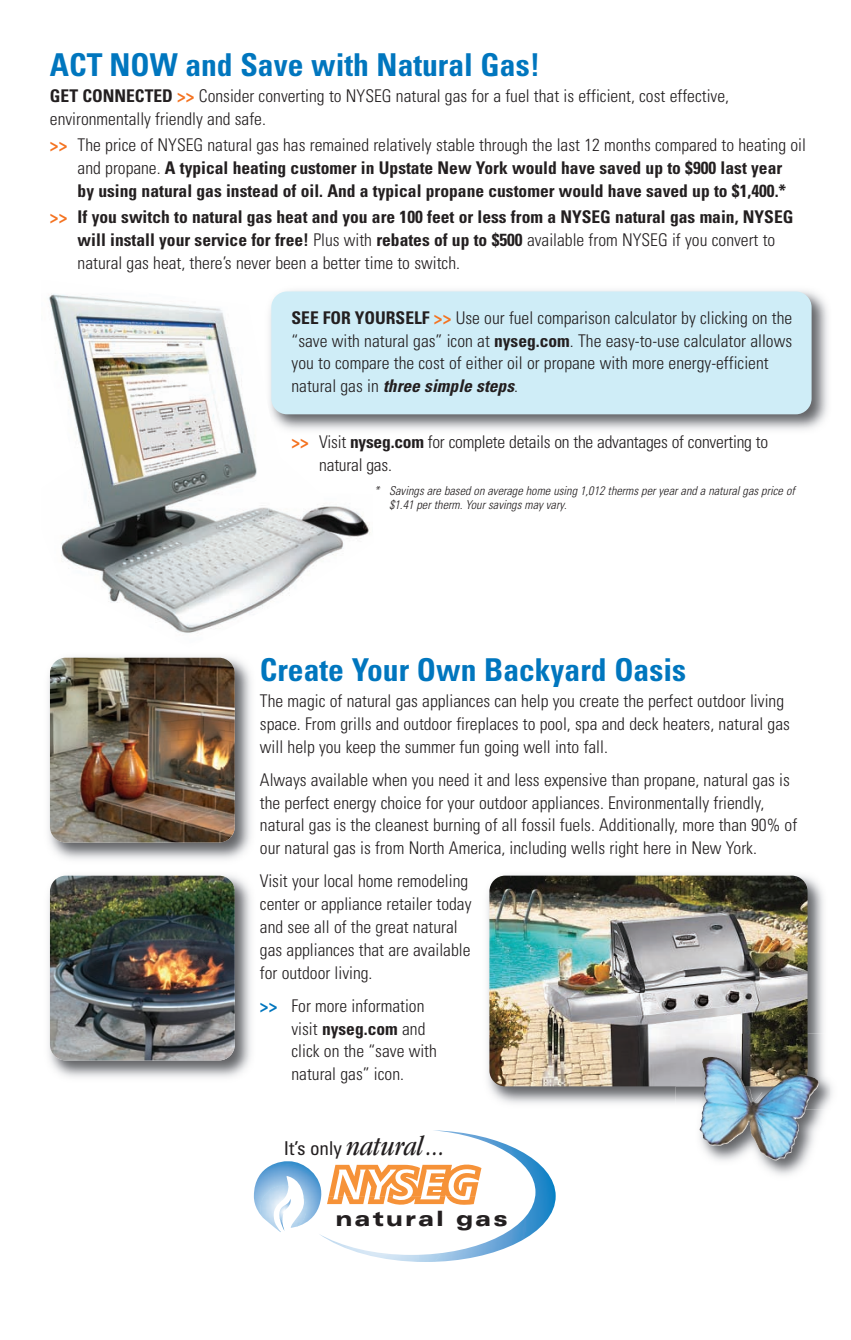
<style>
.page{position:relative;width:851px;height:1340px;background:#fff}
.page>*{position:absolute;margin:0;border:0;box-sizing:border-box;transform-origin:0 0}
.t1{font:700 condensed 31.5px "Univers";color:#0076be}
.t2{font:italic condensed 28.18px "Garamond";color:#231f20}
.t3{font:900 expanded 21.18px "Univers";letter-spacing:.1em;color:#231f20}
.t4{font:300 condensed 17.5px/22.8px "Univers";color:#231f20}
.t5{font:700 condensed 17.5px/22.8px "Univers";color:#231f20;text-align:center}
.t6{font:italic 300 condensed 12.25px/14px "Univers";color:#231f20}
.s1{font-weight:700}
.s2{font-weight:700;color:#f47321}
.s3{color:#f47321}
.s4{font-weight:300}
.s5{font-weight:700;font-style:italic}
.s6{font-style:normal}
.s7{font-weight:700;color:#0076be}
.s8{font-family:"Univers";font-style:normal;font-size:19.07px}
</style>
<div class="page">
<img style="left:434px;top:1130px;width:121px;height:131px">
<img style="left:320px;top:1231px;width:123px;height:30px">
<svg style="left:327px;top:1161px;width:154px;height:46px"></svg>
<img style="left:254px;top:1161px;width:69px;height:71px">
<img style="left:260px;top:1185px;width:46px;height:46px">
<img style="left:277px;top:1198px;width:14px;height:33px">
<img style="left:278px;top:1204px;width:13px;height:16px">
<img style="left:48px;top:657px;width:203px;height:203px">
<img style="left:50px;top:657px;width:185px;height:185px;border-radius:16px">
<img style="left:48px;top:875px;width:203px;height:203px">
<img style="left:50px;top:875px;width:185px;height:185px;border-radius:16px">
<img style="left:487px;top:875px;width:337px;height:229px">
<img style="left:489px;top:875px;width:318px;height:211px;border-radius:16px">
<img style="left:675px;top:1033px;width:157px;height:142px">
<img style="left:675px;top:1033px;width:132px;height:53px">
<img style="left:795px;top:1078px;width:24px;height:59px">
<img style="left:373px;top:290px;width:455px;height:140px">
<div style="left:271px;top:291px;width:540px;height:123px;background:#cfedf7;border-radius:16px"></div>
<img style="left:48px;top:290px;width:325px;height:343px">
<h1 class="t1" style="left:50px;top:53px;width:491px">ACT NOW and Save with Natural Gas!</h1>
<p class="t4" style="left:50px;top:86px;width:680px"><span class="s1">GET CONNECTED</span> <span class="s2">&gt;&gt;</span> Consider converting to NYSEG natural gas for a fuel that is efficient, cost effective, environmentally friendly and safe.</p>
<p class="t5" style="left:50px;top:135px;width:757px"><span class="s3">&gt;&gt;</span> <span class="s4">The price of NYSEG natural gas has remained relatively stable through the last 12 months compared to heating oil and propane.</span> A typical heating customer in Upstate New York would have saved up to $900 last year<br>by using natural gas instead of oil. And a typical propane customer would have saved up to $1,400.*</p>
<p class="t5" style="left:78px;top:207px;width:717px;text-align:left;text-indent:-28px"><span class="s3">&gt;&gt;</span> If you switch to natural gas heat and you are 100 feet or less from a NYSEG natural gas main, NYSEG will install your service for free! <span class="s4">Plus with</span> rebates of up to $500 <span class="s4">available from NYSEG if you convert to natural gas heat, there’s never been a better time to switch.</span></p>
<p class="t4" style="left:291px;top:308px;width:502px"><span class="s1">SEE FOR YOURSELF</span> <span class="s2">&gt;&gt;</span> Use our fuel comparison calculator by clicking on the “save with natural gas” icon at <span class="s1">nyseg.com</span>. The easy-to-use calculator allows you to compare the cost of either oil or propane with more energy-efficient natural gas in <span class="s5">three simple steps</span>.</p>
<p class="t4" style="left:319px;top:432px;width:450px;text-indent:-28px"><span class="s2">&gt;&gt;</span> Visit <span class="s1">nyseg.com</span> for complete details on the advantages of converting to natural gas.</p>
<p class="t6" style="left:389px;top:485px;width:407px;text-indent:-15px">* Savings are based on average home using 1,012 therms per year and a natural gas price of $1.41 per therm. Your savings may vary<span class="s6">.</span></p>
<h1 class="t1" style="left:260px;top:658px;width:427px">Create Your Own Backyard Oasis</h1>
<p class="t4" style="left:260px;top:691px;width:531px">The magic of natural gas appliances can help you create the perfect outdoor living space. From grills and outdoor fireplaces to pool, spa and deck heaters, natural gas will help you keep the summer fun going well into fall.</p>
<p class="t4" style="left:260px;top:770px;width:538px">Always available when you need it and less expensive than propane, natural gas is the perfect energy choice for your outdoor appliances. Environmentally friendly, natural gas is the cleanest burning of all fossil fuels. Additionally, more than 90% of our natural gas is from North America, including wells right here in New York.</p>
<p class="t4" style="left:260px;top:871px;width:213px">Visit your local home remodeling center or appliance retailer today and see all of the great natural gas appliances that are available for outdoor living.</p>
<p class="t4" style="left:291px;top:995px;width:147px;text-indent:-32px"><span class="s7">&gt;&gt;</span> For more information visit <span class="s1">nyseg.com</span> and click on the “save with natural gas” icon.</p>
<h2 class="t2" style="left:284px;top:1135px;width:163px"><span class="s8">It’s only</span> natural ...</h2>
<p class="t3" style="left:335px;top:1211px;width:173px">natural gas</p>
</div>
